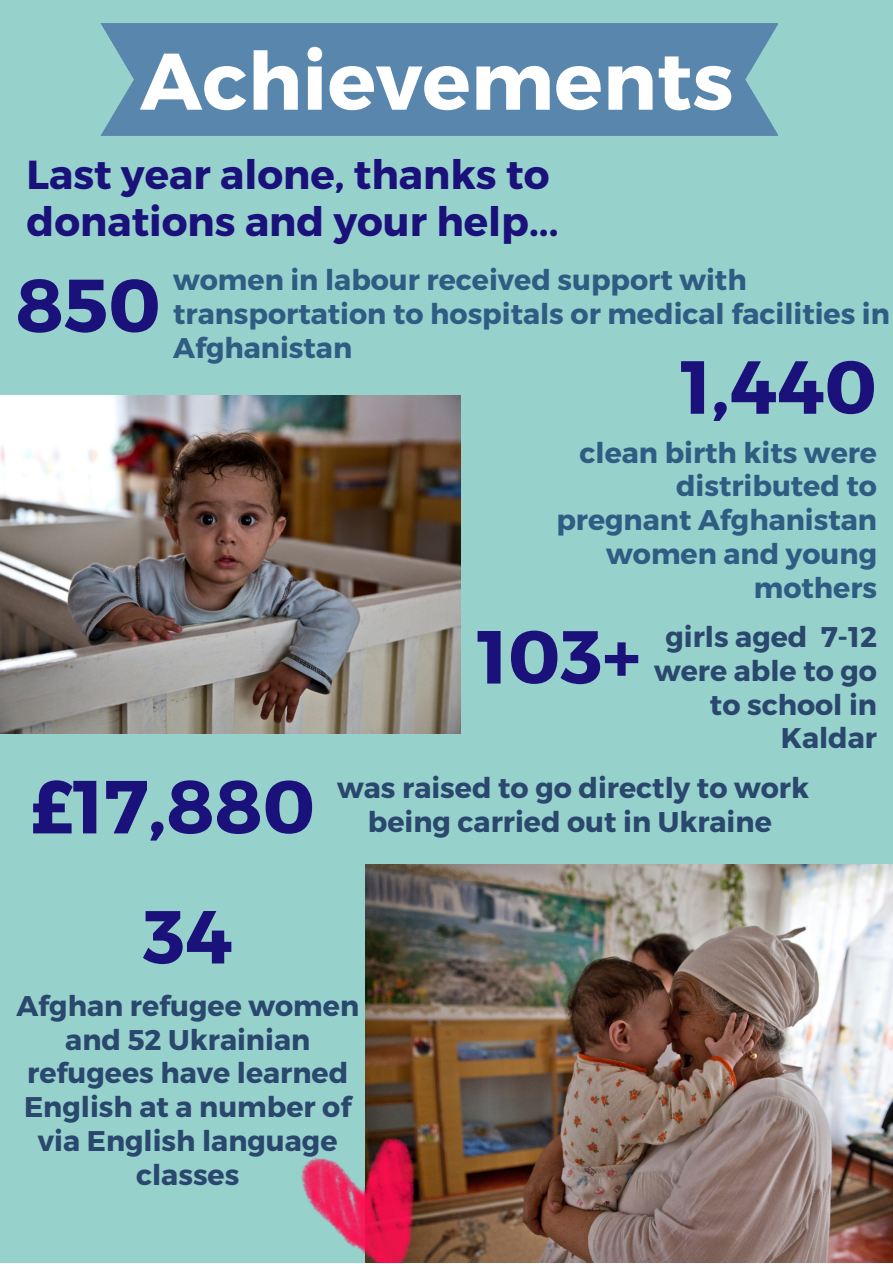
<style>
.page{position:relative;width:893px;height:1264px;background:#fff}
.page>*{position:absolute;margin:0;border:0;box-sizing:border-box;transform-origin:0 0}
.t1{font:700 80.1px "Montserrat";letter-spacing:.005em;color:#fff}
.t2{font:700 75px "Montserrat";color:#1b117b}
.t3{font:700 40.5px/47.2px "Montserrat";color:#1b117b}
.t4{font:700 28.5px/33.8px "Montserrat";color:#2a476d;text-align:center}
.t5{font:700 28.5px/33.8px "Montserrat";color:#2f5c82}
</style>
<div class="page">
<div style="left:0;top:0;width:892px;height:1262px;background:#97d1cc"></div>
<img style="left:365px;top:864px;width:527px;height:398px">
<img style="left:301px;top:1134px;width:132px;height:128px">
<img style="left:0;top:395px;width:460px;height:338px">
<div style="left:100px;top:23px;width:678px;height:113px;background:#5986ad"></div>
<h1 class="t1" style="left:140px;top:29px;width:594px">Achievements</h1>
<h3 class="t3" style="left:27px;top:149px;width:533px">Last year alone, thanks to donations and your help...</h3>
<h2 class="t2" style="left:15px;top:257px;width:147px">850</h2>
<p class="t5" style="left:173px;top:261px;width:718px">women in labour received support with transportation to hospitals or medical facilities in<br>Afghanistan</p>
<h2 class="t2" style="left:680px;top:338px;width:198px">1,440</h2>
<h2 class="t2" style="left:31px;top:758px;width:286px">£17,880</h2>
<p class="t5" style="left:556px;top:434px;width:322px;text-align:right">clean birth kits were distributed to pregnant Afghanistan women and young mothers</p>
<p class="t4" style="left:654px;top:618px;width:224px;text-align:right">girls aged 7-12 were able to go to school in<br>Kaldar</p>
<p class="t4" style="left:337px;top:769px;width:473px">was raised to go directly to work being carried out in Ukraine</p>
<h2 class="t2" style="left:477px;top:608px;width:165px">103+</h2>
<h2 class="t2" style="left:143px;top:888px;width:91px">34</h2>
<p class="t4" style="left:16px;top:987px;width:344px">Afghan refugee women and 52 Ukrainian refugees have learned<br>English at a number of via English language classes</p>
</div>
